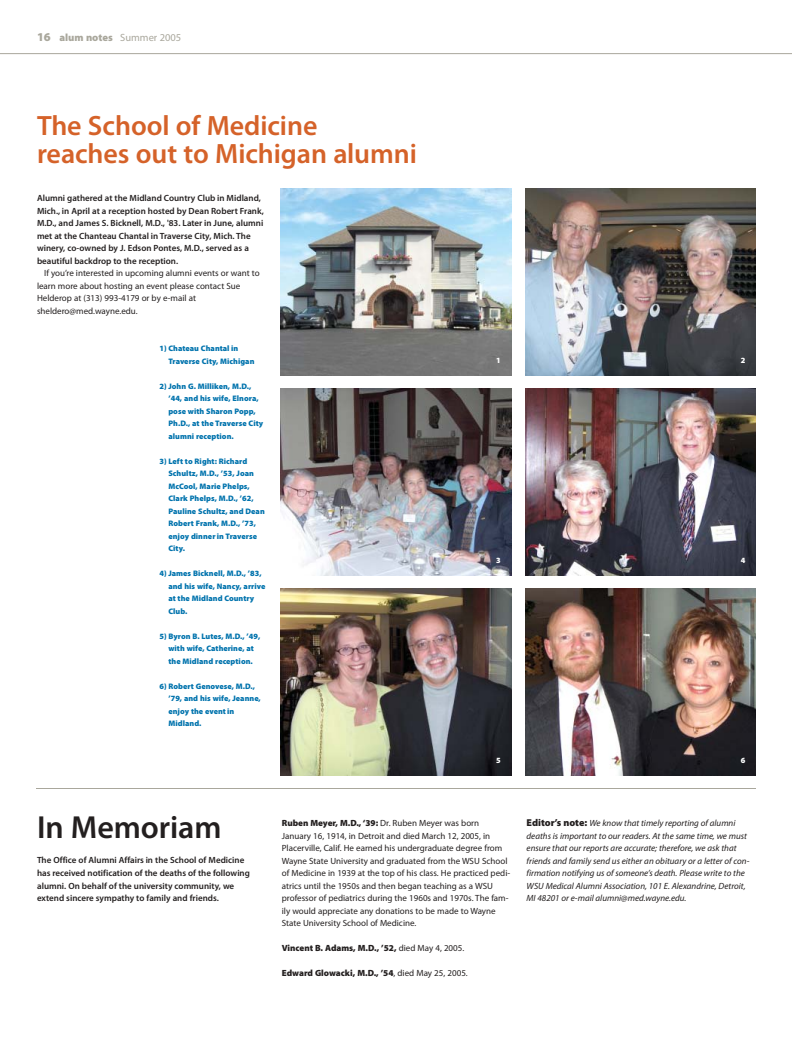
<style>
.page{position:relative;width:792px;height:1044px;background:#fff}
.page>*{position:absolute;margin:0;border:0;box-sizing:border-box;transform-origin:0 0}
.t1{font:600 32px "Myriad Pro";color:#231f1f}
.t2{font:600 28px/28px "Myriad Pro";letter-spacing:-.005em;color:#d56229}
.t3{font:10.5px "Myriad Pro";color:#a9a79c}
.t4{font:9px/12.5px "Myriad Pro";color:#231f1f}
.t5{font:600 9px/12.5px "Myriad Pro";color:#231f1f}
.t6{font:italic 9px/12.5px "Myriad Pro";color:#231f1f}
.t7{font:900 9px "Myriad Pro";color:#231f1f}
.t8{font:900 8px/12.5px "Myriad Pro";letter-spacing:.005em;color:#0073ad}
.t9{font:900 8px "Myriad Pro";color:#fff}
.s1{font-weight:900;font-size:12px}
.s2{font-weight:900}
.s3{font-weight:900;font-style:normal;font-size:10px}
.s4{font-weight:400}
</style>
<div class="page">
<hr style="left:0;top:53px;width:792px;height:1px;background:#a9a79c">
<img style="left:526px;top:188px;width:230px;height:188px">
<img style="left:281px;top:188px;width:230px;height:188px">
<img style="left:526px;top:588px;width:230px;height:188px">
<img style="left:281px;top:388px;width:230px;height:188px">
<img style="left:281px;top:588px;width:230px;height:188px">
<img style="left:526px;top:388px;width:230px;height:188px">
<hr style="left:36px;top:788px;width:720px;height:1px;background:#a9a79c">
<p class="t3" style="left:37px;top:34px;width:146px"><span class="s1">16</span> <span class="s2">alum notes</span> Summer 2005</p>
<h2 class="t2" style="left:37px;top:113px;width:381px">The School of Medicine reaches out to Michigan alumni</h2>
<p class="t5" style="left:37px;top:192px;width:228px">Alumni gathered at the Midland Country Club in Midland, Mich., in April at a reception hosted by Dean Robert Frank, M.D., and James S. Bicknell, M.D., '83. Later in June, alumni met at the Chanteau Chantal in Traverse City, Mich. The winery, co-owned by J. Edson Pontes, M.D., served as a beautiful backdrop to the reception.</p>
<p class="t4" style="left:37px;top:267px;width:224px;text-indent:7px">If you’re interested in upcoming alumni events or want to learn more about hosting an event please contact Sue Helderop at (313) 993-4179 or by e-mail at sheldero@med.wayne.edu.</p>
<p class="t8" style="left:168px;top:343px;width:88px;text-indent:-9px">1) Chateau Chantal in<br>Traverse City, Michigan</p>
<p class="t8" style="left:168px;top:380px;width:96px;text-indent:-9px">2) John G. Milliken, M.D., ’44, and his wife, Elnora, pose with Sharon Popp,<br>Ph.D., at the Traverse City alumni reception.</p>
<p class="t8" style="left:168px;top:455px;width:98px;text-indent:-9px">3) Left to Right: Richard<br>Schultz, M.D., ’53, Joan<br>McCool, Marie Phelps,<br>Clark Phelps, M.D., ’62,<br>Pauline Schultz, and Dean<br>Robert Frank, M.D., ’73, enjoy dinner in Traverse<br>City.</p>
<p class="t8" style="left:168px;top:568px;width:98px;text-indent:-9px">4) James Bicknell, M.D., ’83, and his wife, Nancy, arrive at the Midland Country<br>Club.</p>
<p class="t8" style="left:159px;top:630px;width:103px;text-align:center">5) Byron B. Lutes, M.D., ’49, with wife, Catherine, at<br>the Midland reception.</p>
<p class="t8" style="left:168px;top:680px;width:94px;text-indent:-9px">6) Robert Genovese, M.D., ’79, and his wife, Jeanne, enjoy the event in<br>Midland.</p>
<p class="t9" style="left:496px;top:358px;width:6px">1</p>
<p class="t9" style="left:741px;top:358px;width:6px">2</p>
<p class="t9" style="left:496px;top:558px;width:6px">3</p>
<p class="t9" style="left:741px;top:558px;width:6px">4</p>
<p class="t9" style="left:496px;top:758px;width:6px">5</p>
<p class="t9" style="left:741px;top:758px;width:6px">6</p>
<h1 class="t1" style="left:37px;top:816px;width:186px">In Memoriam</h1>
<p class="t6" style="left:527px;top:817px;width:224px"><span class="s3">Editor’s note:</span> We know that timely reporting of alumni deaths is important to our readers. At the same time, we must ensure that our reports are accurate; therefore, we ask that friends and family send us either an obituary or a letter of con&shy;firmation notifying us of someone’s death. Please write to the WSU Medical Alumni Association, 101 E. Alexandrine, Detroit, MI 48201 or e-mail alumni@med.wayne.edu.</p>
<p class="t4" style="left:282px;top:817px;width:230px"><span class="s2">Ruben Meyer, M.D., ‘39:</span> Dr. Ruben Meyer was born January 16, 1914, in Detroit and died March 12, 2005, in Placerville, Calif. He earned his undergraduate degree from Wayne State University and graduated from the WSU School of Medicine in 1939 at the top of his class. He practiced pedi&shy;atrics until the 1950s and then began teaching as a WSU professor of pediatrics during the 1960s and 1970s. The fam&shy;ily would appreciate any donations to be made to Wayne State University School of Medicine.</p>
<p class="t7" style="left:282px;top:945px;width:184px">Vincent B. Adams, M.D., ’52, <span class="s4">died May 4, 2005.</span></p>
<p class="t7" style="left:282px;top:970px;width:188px">Edward Glowacki, M.D., ’54<span class="s4">, died May 25, 2005.</span></p>
<p class="t5" style="left:37px;top:855px;width:214px">The Office of Alumni Affairs in the School of Medicine has received notification of the deaths of the following alumni. On behalf of the university community, we extend sincere sympathy to family and friends.</p>
</div>
